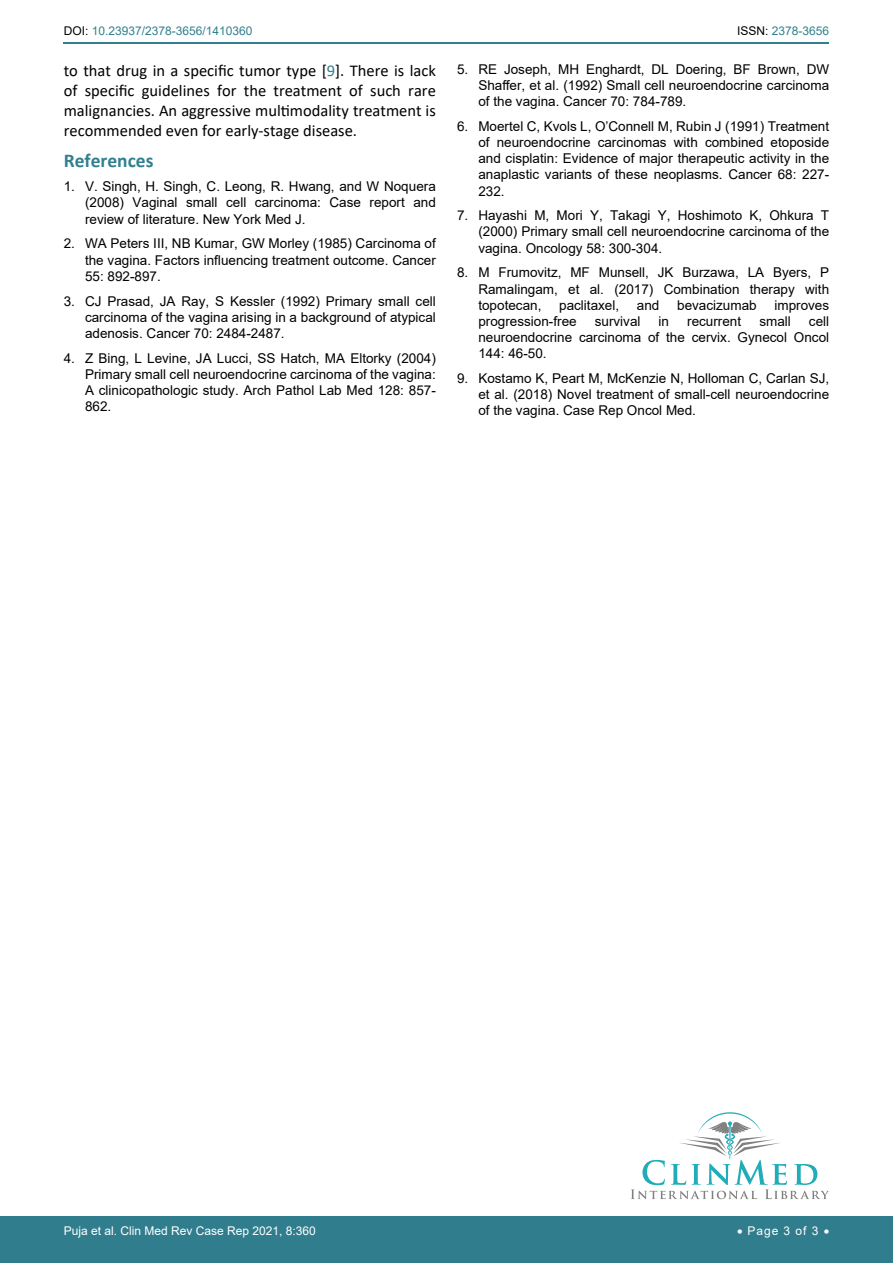
<style>
.page{position:relative;width:893px;height:1263px;background:#fff}
.page>*{position:absolute;margin:0;border:0;box-sizing:border-box;transform-origin:0 0}
.t1{font:700 19.5px "Calibri";color:#30808d}
.t2{font:16.5px/19.8px "Calibri";color:#000;text-align:justify}
.t3{font:13.5px/16.2px "Arial";color:#000;text-align:justify}
.t4{font:12px "Arial";color:#fff}
.t5{font:12px "Arial";color:#30808d}
.s1{color:#000}
.s2{color:#30808d}
</style>
<div class="page">
<hr style="left:64px;top:43px;width:765px;height:1px;background:#30808d">
<div style="left:0;top:1217px;width:893px;height:46px;background:#307d8d"></div>
<svg style="left:631px;top:1112px;width:198px;height:87px"></svg>
<p class="t5" style="left:64px;top:23px;width:190px"><span class="s1">DOI:</span> 10.23937/2378-3656/1410360</p>
<p class="t5" style="left:737px;top:23px;width:94px"><span class="s1">ISSN:</span> 2378-3656</p>
<p class="t2" style="left:64px;top:60px;width:374px">to that drug in a specific tumor type [<span class="s2">9</span>]. There is lack of specific guidelines for the treatment of such rare malignancies. An aggressive multimodality treatment is recommended even for early-stage disease.</p>
<h1 class="t1" style="left:64px;top:146px;width:91px">References</h1>
<p class="t3" style="left:85px;top:178px;width:352px;text-indent:-21px">1. V. Singh, H. Singh, C. Leong, R. Hwang, and W Noquera (2008) Vaginal small cell carcinoma: Case report and review of literature. New York Med J.</p>
<p class="t3" style="left:85px;top:235px;width:352px;text-indent:-21px">2. WA Peters III, NB Kumar, GW Morley (1985) Carcinoma of the vagina. Factors influencing treatment outcome. Cancer 55: 892-897.</p>
<p class="t3" style="left:85px;top:293px;width:352px;text-indent:-21px">3. CJ Prasad, JA Ray, S Kessler (1992) Primary small cell carcinoma of the vagina arising in a background of atypical adenosis. Cancer 70: 2484-2487.</p>
<p class="t3" style="left:85px;top:350px;width:352px;text-indent:-21px">4. Z Bing, L Levine, JA Lucci, SS Hatch, MA Eltorky (2004)<br>Primary small cell neuroendocrine carcinoma of the vagina:<br>A clinicopathologic study. Arch Pathol Lab Med 128: 857- 862.</p>
<p class="t3" style="left:478px;top:61px;width:352px;text-indent:-21px">5. RE Joseph, MH Enghardt, DL Doering, BF Brown, DW Shaffer, et al. (1992) Small cell neuroendocrine carcinoma of the vagina. Cancer 70: 784-789.</p>
<p class="t3" style="left:478px;top:118px;width:352px;text-indent:-21px">6. Moertel C, Kvols L, O’Connell M, Rubin J (1991) Treatment of neuroendocrine carcinomas with combined etoposide and cisplatin: Evidence of major therapeutic activity in the anaplastic variants of these neoplasms. Cancer 68: 227- 232.</p>
<p class="t3" style="left:478px;top:207px;width:352px;text-indent:-21px">7. Hayashi M, Mori Y, Takagi Y, Hoshimoto K, Ohkura T (2000) Primary small cell neuroendocrine carcinoma of the vagina. Oncology 58: 300-304.</p>
<p class="t3" style="left:478px;top:264px;width:352px;text-indent:-21px">8. M Frumovitz, MF Munsell, JK Burzawa, LA Byers, P Ramalingam, et al. (2017) Combination therapy with topotecan,</p>
<p class="t3" style="left:559px;top:297px;width:62px">paclitaxel,</p>
<p class="t3" style="left:637px;top:297px;width:24px">and</p>
<p class="t3" style="left:677px;top:297px;width:81px">bevacizumab</p>
<p class="t3" style="left:774px;top:297px;width:56px">improves</p>
<p class="t3" style="left:478px;top:313px;width:100px">progression-free</p>
<p class="t3" style="left:595px;top:313px;width:47px">survival</p>
<p class="t3" style="left:659px;top:313px;width:12px">in</p>
<p class="t3" style="left:687px;top:313px;width:56px">recurrent</p>
<p class="t3" style="left:759px;top:313px;width:33px">small</p>
<p class="t3" style="left:478px;top:313px;width:352px;text-indent:331px">cell neuroendocrine carcinoma of the cervix. Gynecol Oncol 144: 46-50.</p>
<p class="t3" style="left:478px;top:370px;width:352px;text-indent:-21px">9. Kostamo K, Peart M, McKenzie N, Holloman C, Carlan SJ, et al. (2018) Novel treatment of small-cell neuroendocrine of the vagina. Case Rep Oncol Med.</p>
<p class="t4" style="left:64px;top:1223px;width:254px">Puja et al. Clin Med Rev Case Rep 2021, 8:360</p>
<p class="t4" style="left:737px;top:1223px;width:94px">• Page 3 of 3 •</p>
</div>
